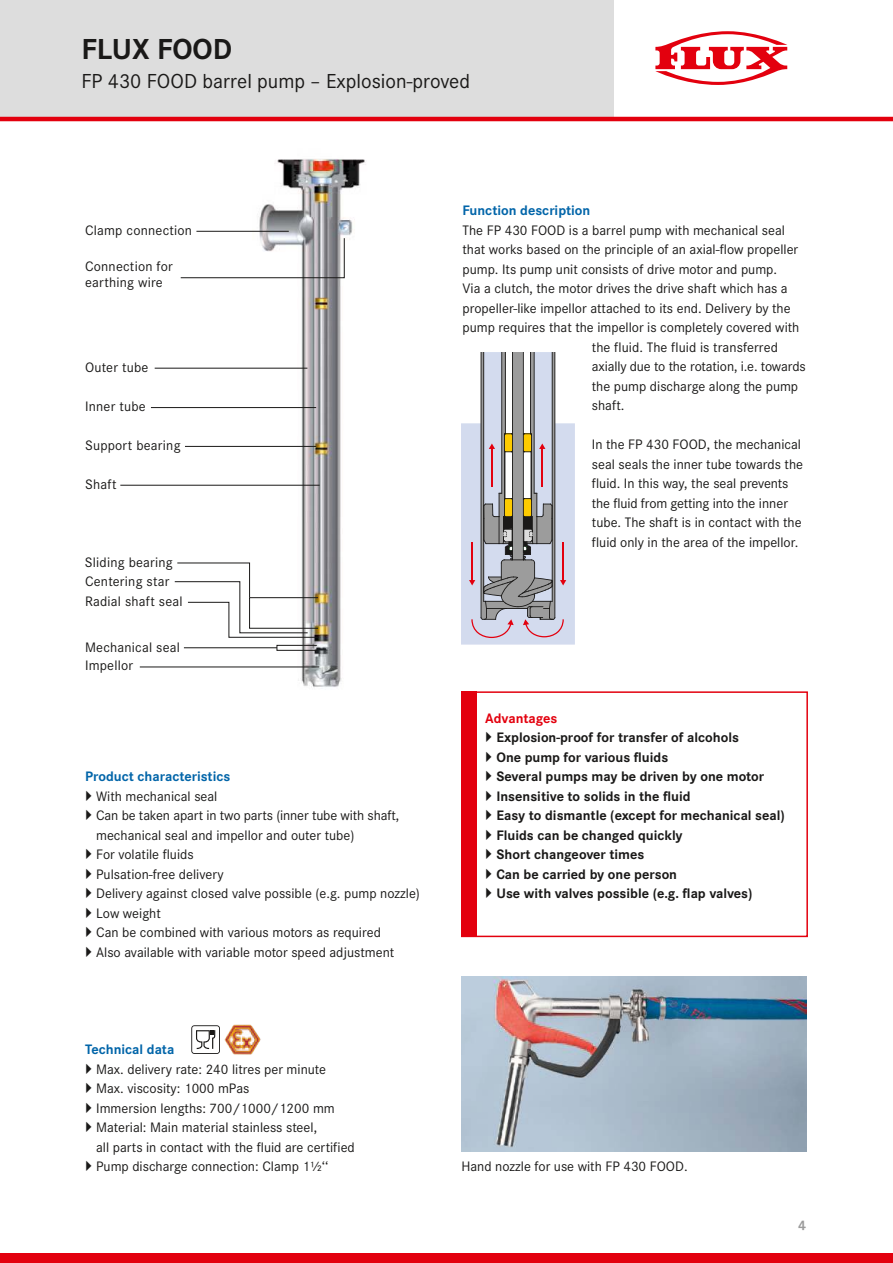
<style>
.page{position:relative;width:893px;height:1263px;background:#fff}
.page>*{position:absolute;margin:0;border:0;box-sizing:border-box;transform-origin:0 0}
.t1{font:700 30px "Corporate S";color:#1a1918}
.t2{font:21px "Corporate S";color:#1a1918}
.t3{font:14.25px/19.5px "Corporate S";color:#1a1918}
.t4{font:700 14.25px/19.5px "Corporate S";color:#1a1918}
.t5{font:700 14.25px "Corporate S";color:#0265a9}
.t6{font:700 14.25px "Corporate S";color:#e3000e}
.t7{font:700 14.25px "Corporate S";color:#9c9c9c}
</style>
<div class="page">
<div style="left:462px;top:691px;width:15px;height:246px;background:#e3000e"></div>
<div style="left:461px;top:691px;width:347px;height:246px;border:2px solid #e3000e"></div>
<img style="left:461px;top:976px;width:345px;height:176px">
<div style="left:0;top:1253px;width:893px;height:10px;background:#e3000e"></div>
<div style="left:0;top:0;width:613px;height:119px;background:#ddd"></div>
<svg style="left:655px;top:31px;width:132px;height:54px"></svg>
<hr style="left:0;top:117px;width:893px;height:4px;background:#e3000e">
<img style="left:253px;top:159px;width:113px;height:528px">
<svg style="left:461px;top:352px;width:114px;height:293px;background:#bcbcc2"></svg>
<hr style="left:196px;top:231px;width:93px;height:1px;background:#1a1918">
<hr style="left:155px;top:368px;width:152px;height:1px;background:#1a1918">
<hr style="left:151px;top:407px;width:165px;height:1px;background:#1a1918">
<hr style="left:185px;top:446px;width:131px;height:1px;background:#1a1918">
<hr style="left:120px;top:485px;width:200px;height:1px;background:#1a1918">
<hr style="left:140px;top:667px;width:179px;height:1px;background:#1a1918">
<hr style="left:184px;top:647px;width:93px;height:1px;background:#1a1918">
<svg style="left:191px;top:1025px;width:29px;height:29px"></svg>
<img style="left:224px;top:1024px;width:37px;height:31px">
<svg style="left:180px;top:237px;width:165px;height:41px"></svg>
<div style="left:277px;top:645px;width:40px;height:6px;border:1px solid #1a1918"></div>
<svg style="left:174px;top:562px;width:145px;height:76px"></svg>
<h1 class="t1" style="left:81px;top:39px;width:152px">FLUX FOOD</h1>
<h2 class="t2" style="left:81px;top:74px;width:390px">FP 430 FOOD barrel pump – Explosion-proved</h2>
<p class="t3" style="left:85px;top:222px;width:109px">Clamp connection</p>
<p class="t3" style="left:85px;top:259px;width:89px;line-height:16.5px">Connection for earthing wire</p>
<p class="t3" style="left:85px;top:358px;width:65px">Outer tube</p>
<p class="t3" style="left:85px;top:397px;width:62px">Inner tube</p>
<p class="t3" style="left:85px;top:436px;width:97px">Support bearing</p>
<p class="t3" style="left:85px;top:475px;width:33px">Shaft</p>
<p class="t3" style="left:85px;top:553px;width:89px">Sliding bearing<br>Centering star</p>
<p class="t3" style="left:85px;top:592px;width:99px">Radial shaft seal</p>
<p class="t3" style="left:85px;top:639px;width:96px">Mechanical seal</p>
<p class="t3" style="left:85px;top:657px;width:50px">Impellor</p>
<p class="t5" style="left:85px;top:771px;width:147px">Product characteristics</p>
<p class="t3" style="left:96px;top:787px;width:325px">With mechanical seal<br>Can be taken apart in two parts (inner tube with shaft, mechanical seal and impellor and outer tube)<br>For volatile fluids<br>Pulsation-free delivery<br>Delivery against closed valve possible (e.g. pump nozzle)<br>Low weight<br>Can be combined with various motors as required<br>Also available with variable motor speed adjustment</p>
<p class="t5" style="left:85px;top:1044px;width:91px">Technical data</p>
<p class="t3" style="left:96px;top:1060px;width:260px">Max. delivery rate: 240 litres per minute Max. viscosity: 1000 mPas<br>Immersion lengths: 700/1000/1200 mm Material: Main material stainless steel,<br>all parts in contact with the fluid are certified Pump discharge connection: Clamp 1½‘‘</p>
<p class="t5" style="left:462px;top:206px;width:129px">Function description</p>
<p class="t3" style="left:462px;top:222px;width:324px">The FP 430 FOOD is a barrel pump with mechanical seal</p>
<p class="t3" style="left:462px;top:241px;width:337px">that works based on the principle of an axial-flow propeller</p>
<p class="t3" style="left:462px;top:261px;width:316px">pump. Its pump unit consists of drive motor and pump.</p>
<p class="t3" style="left:462px;top:280px;width:327px">Via a clutch, the motor drives the drive shaft which has a</p>
<p class="t3" style="left:462px;top:300px;width:330px">propeller-like impellor attached to its end. Delivery by the</p>
<p class="t3" style="left:462px;top:319px;width:338px">pump requires that the impellor is completely covered with</p>
<p class="t3" style="left:592px;top:339px;width:187px">the fluid. The fluid is transferred</p>
<p class="t3" style="left:592px;top:358px;width:215px">axially due to the rotation, i.e. towards</p>
<p class="t3" style="left:592px;top:378px;width:208px">the pump discharge along the pump</p>
<p class="t3" style="left:592px;top:397px;width:34px">shaft.</p>
<p class="t3" style="left:592px;top:436px;width:213px">In the FP 430 FOOD, the mechanical seal seals the inner tube towards the fluid. In this way, the seal prevents the fluid from getting into the inner tube. The shaft is in con tact with the fluid only in the area of the impellor.</p>
<p class="t6" style="left:485px;top:713px;width:74px">Advantages</p>
<p class="t4" style="left:496px;top:729px;width:290px">Explosion-proof for transfer of alcohols<br>One pump for various fluids<br>Several pumps may be driven by one motor Insensitive to solids in the fluid<br>Easy to dismantle (except for mechanical seal)<br>Fluids can be changed quickly<br>Short changeover times<br>Can be carried by one person<br>Use with valves possible (e.g. flap valves)</p>
<p class="t3" style="left:461px;top:1158px;width:228px">Hand nozzle for use with FP 430 FOOD.</p>
<p class="t7" style="left:798px;top:1220px;width:10px">4</p>
</div>
